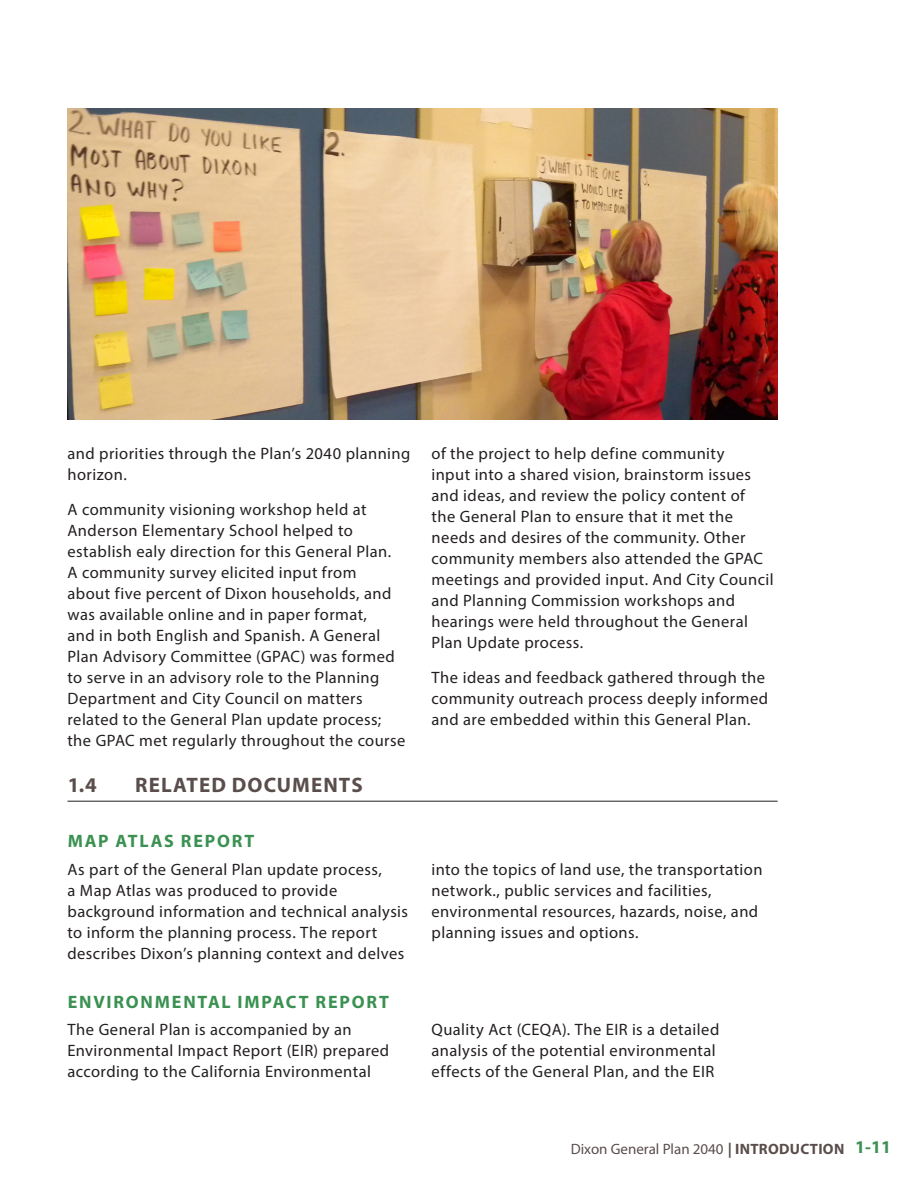
<style>
.page{position:relative;width:918px;height:1188px;background:#fff}
.page>*{position:absolute;margin:0;border:0;box-sizing:border-box;transform-origin:0 0}
.t1{font:700 21px "Myriad Pro";letter-spacing:.05em;color:#5a4e4c}
.Heading_3{font:700 18px "Myriad Pro";letter-spacing:.1em;color:#3a9151}
.t2{font:16.5px/21px "Myriad Pro";letter-spacing:.025em;color:#231f20}
.t3{font:15px "Myriad Pro";color:#5a4e4c}
.s1{font-weight:700}
.s2{font-weight:700;font-size:18px;color:#3a9151}
</style>
<div class="page">
<hr style="left:68px;top:801px;width:710px;height:1px;background:#231f20">
<img style="left:68px;top:108px;width:710px;height:311px">
<p class="t2" style="left:68px;top:443px;width:344px">and priorities through the Plan’s 2040 planning horizon.</p>
<p class="t2" style="left:68px;top:499px;width:340px">A community visioning workshop held at Anderson Elementary School helped to establish ealy direction for this General Plan.<br>A community survey elicited input from<br>about five percent of Dixon households, and was available online and in paper format,<br>and in both English and Spanish. A General Plan Advisory Committee (GPAC) was formed to serve in an advisory role to the Planning Department and City Council on matters related to the General Plan update process; the GPAC met regularly throughout the course</p>
<p class="t1" style="left:68px;top:771px;width:31px">1.4</p>
<p class="t1" style="left:135px;top:771px;width:229px">RELATED DOCUMENTS</p>
<p class="t2" style="left:432px;top:443px;width:344px">of the project to help define community<br>input into a shared vision, brainstorm issues and ideas, and review the policy content of<br>the General Plan to ensure that it met the needs and desires of the community. Other community members also attended the GPAC meetings and provided input. And City Council and Planning Commission workshops and hearings were held throughout the General Plan Update process.</p>
<p class="t2" style="left:432px;top:667px;width:338px">The ideas and feedback gathered through the community outreach process deeply informed and are embedded within this General Plan.</p>
<p class="Heading_3" style="left:68px;top:830px;width:188px">MAP ATLAS REPORT</p>
<p class="t2" style="left:68px;top:859px;width:342px">As part of the General Plan update process,<br>a Map Atlas was produced to provide background information and technical analysis to inform the planning process. The report describes Dixon’s planning context and delves</p>
<p class="t2" style="left:432px;top:859px;width:332px">into the topics of land use, the transportation network., public services and facilities, environmental resources, hazards, noise, and planning issues and options.</p>
<p class="Heading_3" style="left:68px;top:990px;width:323px">ENVIRONMENTAL IMPACT REPORT</p>
<p class="t2" style="left:68px;top:1019px;width:323px">The General Plan is accompanied by an<br>Environmental Impact Report (EIR) prepared according to the California Environmental</p>
<p class="t2" style="left:432px;top:1019px;width:289px">Quality Act (CEQA). The EIR is a detailed analysis of the potential environmental effects of the General Plan, and the EIR</p>
<p class="t3" style="left:571px;top:1140px;width:322px">Dixon General Plan 2040 <span class="s1">| INTRODUCTION</span> <span class="s2">1-11</span></p>
</div>
